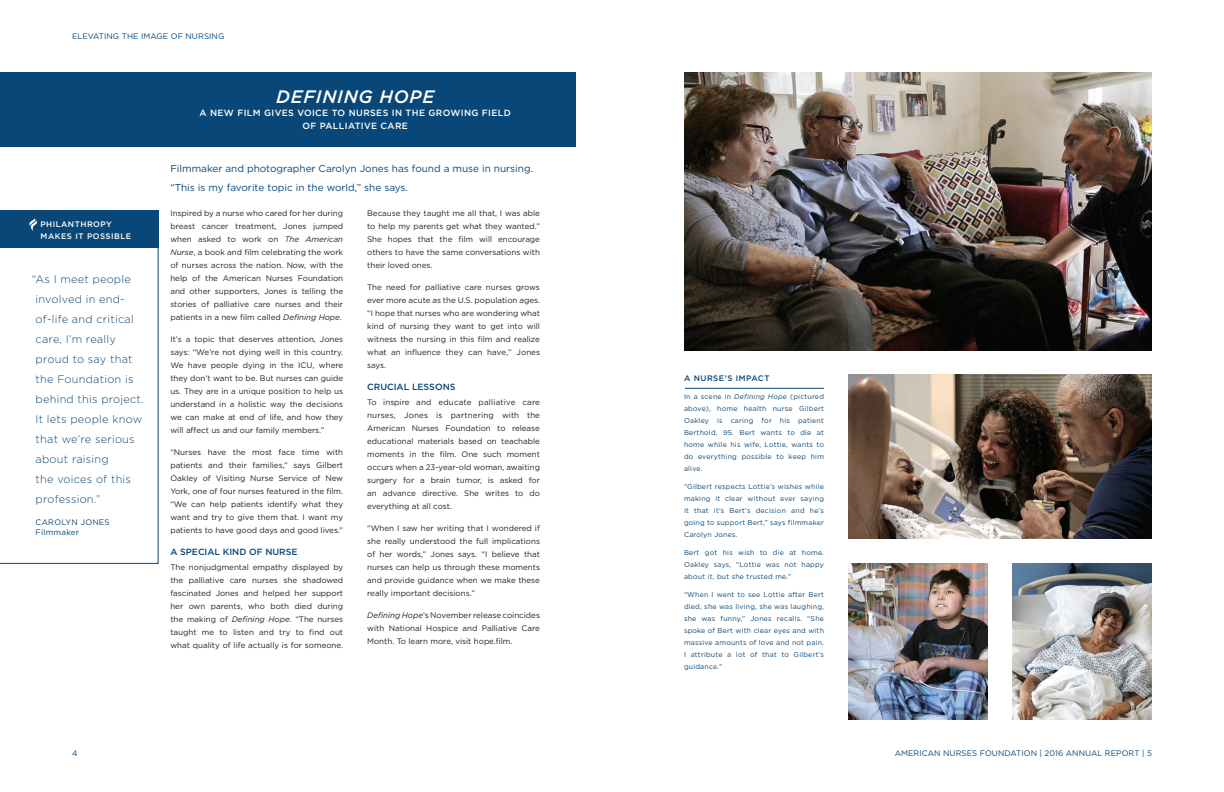
<style>
.page{position:relative;width:1224px;height:792px;background:#fff}
.page>*{position:absolute;margin:0;border:0;box-sizing:border-box;transform-origin:0 0}
.t1{font:italic 500 18px "Gotham";letter-spacing:.04em;color:#fff}
.CALLOUT{font:300 11px/20px "Gotham";letter-spacing:.02em;color:#084777}
.BODY_LEAD_IN{font:10px/19px "Gotham";color:#084777}
.t2{font:500 9px/13px "Gotham";letter-spacing:.04em;color:#fff;text-align:center}
.t3{font:500 9px "Gotham";color:#084777}
.BODY__1p0___2_COL{font:8px/13px "Gotham";color:#231f20;text-align:justify}
.PG___R{font:8px "Gotham";letter-spacing:.01em;color:#084777}
.PG__L{font:8px "Gotham";letter-spacing:.01em;color:#084777}
.SIDEBAR_HEADER__V{font:500 8px/12px "Gotham";letter-spacing:.06em;color:#fff}
.CALLOUT_ATTRIB{font:8px/10px "Gotham";letter-spacing:.03em;color:#084777}
.SIDEBAR_HEADER__RULE{font:500 8px "Gotham";letter-spacing:.06em;color:#084777}
.SIDEBAR__1_COL{font:7px/12px "Gotham";letter-spacing:.03em;color:#084777;text-align:justify}
.s1{font-style:italic}
</style>
<div class="page">
<div style="left:0;top:72px;width:576px;height:74px;background:#084777"></div>
<svg style="left:0;top:248px;width:158px;height:316px"></svg>
<div style="left:0;top:211px;width:158px;height:37px;background:#084777"></div>
<hr style="left:685px;top:388px;width:139px;height:1px;background:#084777">
<img style="left:848px;top:563px;width:140px;height:157px">
<img style="left:848px;top:374px;width:304px;height:165px">
<img style="left:684px;top:72px;width:468px;height:278px">
<img style="left:1012px;top:563px;width:140px;height:157px">
<svg style="left:29px;top:219px;width:8px;height:12px"></svg>
<p class="PG__L" style="left:72px;top:31px;width:154px">ELEVATING THE IMAGE OF NURSING</p>
<p class="SIDEBAR_HEADER__V" style="left:40px;top:218px;width:92px">PHILANTHROPY<br>MAKES IT POSSIBLE</p>
<p class="CALLOUT" style="left:36px;top:269px;width:110px;text-indent:-4px">“As I meet people involved in end&shy;of-life and critical care, I’m really proud to say that the Foundation is behind this project.<br>It lets people know that we’re serious about raising<br>the voices of this profession.”</p>
<p class="CALLOUT_ATTRIB" style="left:36px;top:517px;width:76px">CAROLYN JONES<br>Filmmaker</p>
<h1 class="t1" style="left:276px;top:85px;width:160px">DEFINING HOPE</h1>
<h2 class="t2" style="left:200px;top:107px;width:313px">A NEW FILM GIVES VOICE TO NURSES IN THE GROWING FIELD<br>OF PALLIATIVE CARE</h2>
<p class="BODY_LEAD_IN" style="left:170px;top:159px;width:364px">Filmmaker and photographer Carolyn Jones has found a muse in nursing. “This is my favorite topic in the world,” she says.</p>
<p class="BODY__1p0___2_COL" style="left:170px;top:207px;width:174px">Inspired by a nurse who cared for her during breast cancer treatment, Jones jumped when asked to work on <span class="s1">The American Nurse</span>, a book and film celebrating the work of nurses across the nation. Now, with the help of the American Nurses Foundation and other supporters, Jones is telling the stories of palliative care nurses and their patients in a new film called <span class="s1">Defining Hope</span>.</p>
<p class="BODY__1p0___2_COL" style="left:170px;top:333px;width:174px">It’s a topic that deserves attention, Jones says: “We’re not dying well in this country.<br>We have people dying in the ICU, where they don’t want to be. But nurses can guide us. They are in a unique position to help us understand in a holistic way the decisions we can make at end of life, and how they will affect us and our family members.”</p>
<p class="BODY__1p0___2_COL" style="left:170px;top:446px;width:174px">“Nurses have the most face time with patients and their families,” says Gilbert Oakley of Visiting Nurse Service of New York, one of four nurses featured in the film. “We can help patients identify what they want and try to give them that. I want my patients to have good days and good lives.”</p>
<h3 class="t3" style="left:170px;top:546px;width:129px">A SPECIAL KIND OF NURSE</h3>
<p class="BODY__1p0___2_COL" style="left:170px;top:561px;width:174px">The nonjudgmental empathy displayed by the palliative care nurses she shadowed fascinated Jones and helped her support her own parents, who both died during the making of <span class="s1">Defining Hope</span>. “The nurses taught me to listen and try to find out what quality of life actually is for someone.</p>
<p class="BODY__1p0___2_COL" style="left:367px;top:207px;width:174px">Because they taught me all that, I was able to help my parents get what they wanted.” She hopes that the film will encourage others to have the same conversations with their loved ones.</p>
<p class="BODY__1p0___2_COL" style="left:367px;top:281px;width:174px">The need for palliative care nurses grows ever more acute as the U.S. population ages. “I hope that nurses who are wondering what kind of nursing they want to get into will witness the nursing in this film and realize what an influence they can have,” Jones says.</p>
<h3 class="t3" style="left:367px;top:381px;width:90px">CRUCIAL LESSONS</h3>
<p class="BODY__1p0___2_COL" style="left:367px;top:396px;width:174px">To inspire and educate palliative care nurses, Jones is partnering with the American Nurses Foundation to release educational materials based on teachable moments in the film. One such moment occurs when a 23-year-old woman, awaiting surgery for a brain tumor, is asked for an advance directive. She writes to do everything at all cost.</p>
<p class="BODY__1p0___2_COL" style="left:367px;top:522px;width:174px">“When I saw her writing that I wondered if she really understood the full implications of her words,” Jones says. “I believe that nurses can help us through these moments and provide guidance when we make these really important decisions.”</p>
<p class="BODY__1p0___2_COL" style="left:367px;top:609px;width:174px"><span class="s1">Defining Hope</span>’s November release coincides with National Hospice and Palliative Care Month. To learn more, visit hope.film.</p>
<p class="SIDEBAR_HEADER__RULE" style="left:684px;top:373px;width:87px">A NURSE’S IMPACT</p>
<p class="SIDEBAR__1_COL" style="left:684px;top:390px;width:142px">In a scene in <span class="s1">Defining Hope</span> (pictured above), home health nurse Gilbert Oakley is caring for his patient Berthold, 95. Bert wants to die at home while his wife, Lottie, wants to do everything possible to keep him alive.</p>
<p class="SIDEBAR__1_COL" style="left:684px;top:480px;width:142px">“Gilbert respects Lottie’s wishes while making it clear without ever saying it that it’s Bert’s decision and he’s going to support Bert,” says filmmaker Carolyn Jones.</p>
<p class="SIDEBAR__1_COL" style="left:684px;top:546px;width:142px">Bert got his wish to die at home.<br>Oakley says, “Lottie was not happy about it, but she trusted me.”</p>
<p class="SIDEBAR__1_COL" style="left:684px;top:588px;width:142px">“When I went to see Lottie after Bert died, she was living, she was laughing, she was funny,” Jones recalls. “She spoke of Bert with clear eyes and with massive amounts of love and not pain.<br>I attribute a lot of that to Gilbert’s guidance.”</p>
<p class="PG__L" style="left:72px;top:748px;width:7px">4</p>
<p class="PG___R" style="left:895px;top:748px;width:259px">AMERICAN NURSES FOUNDATION | 2016 ANNUAL REPORT | 5</p>
</div>
